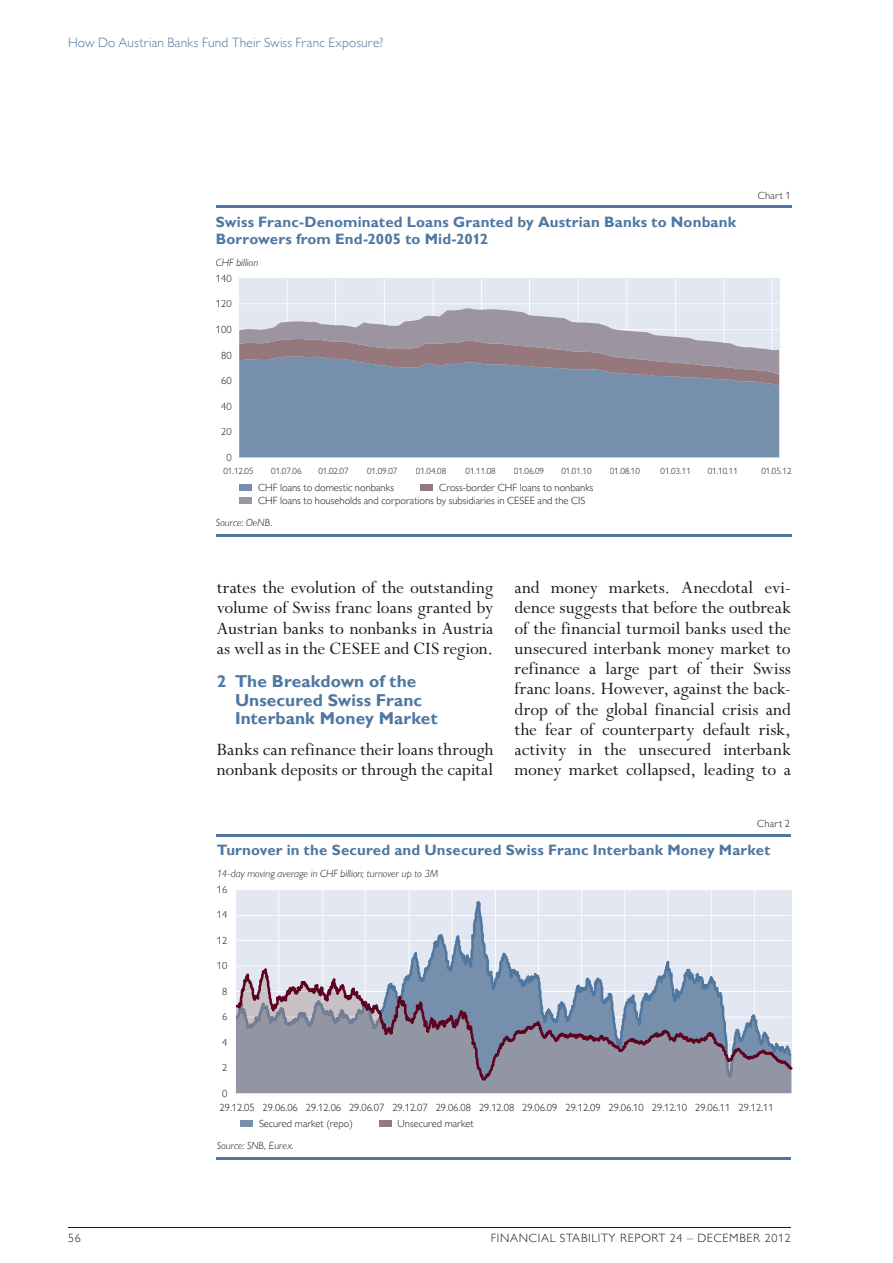
<style>
.page{position:relative;width:893px;height:1263px;background:#fff}
.page>*{position:absolute;margin:0;border:0;box-sizing:border-box;transform-origin:0 0}
.t1{font:19.5px/20.2px "Perpetua Std";color:#1b1917;text-align:justify}
.t2{font:700 17.25px/18.8px "Gill Sans MT Pro";letter-spacing:.005em;color:#4f77a0}
.t3{font:700 15px/17.1px "Gill Sans MT Pro";letter-spacing:.01em;color:#4f77a0}
.t4{font:300 13.5px "Gill Sans MT Pro";letter-spacing:.01em;color:#4f77a0}
.t5{font:300 12px "Gill Sans MT Pro";letter-spacing:.06em;color:#1b1917}
.t6{font:300 10.5px/12.8px "Gill Sans MT Pro";color:#1b1917}
.t7{font:italic 300 10.5px "Gill Sans MT Pro";letter-spacing:.01em;color:#1b1917}
.t8{font:300 9px "Gill Sans MT Pro";color:#1b1917}
</style>
<div class="page">
<hr style="left:68px;top:1227px;width:723px;height:1px;background:#1b1917">
<hr style="left:216px;top:206px;width:576px;height:2px;background:#4f77a0">
<hr style="left:216px;top:534px;width:576px;height:3px;background:#4f77a0">
<div style="left:239px;top:485px;width:13px;height:6px;background:#768fad"></div>
<div style="left:239px;top:498px;width:13px;height:6px;background:#9c94a1"></div>
<div style="left:420px;top:485px;width:13px;height:6px;background:#94787b"></div>
<div style="left:239px;top:278px;width:540px;height:179px;background:#e3e7f1"></div>
<hr style="left:239px;top:303px;width:540px;height:1px;background:#fff">
<hr style="left:287px;top:278px;width:1px;height:179px;background:#fff">
<hr style="left:335px;top:278px;width:1px;height:179px;background:#fff">
<hr style="left:384px;top:278px;width:1px;height:179px;background:#fff">
<hr style="left:433px;top:278px;width:1px;height:179px;background:#fff">
<hr style="left:481px;top:278px;width:1px;height:179px;background:#fff">
<hr style="left:529px;top:278px;width:1px;height:179px;background:#fff">
<hr style="left:578px;top:278px;width:1px;height:179px;background:#fff">
<hr style="left:626px;top:278px;width:1px;height:179px;background:#fff">
<hr style="left:675px;top:278px;width:1px;height:179px;background:#fff">
<hr style="left:724px;top:278px;width:1px;height:179px;background:#fff">
<hr style="left:771px;top:278px;width:1px;height:179px;background:#fff">
<div style="left:239px;top:386px;width:540px;height:71px;background:#768fad"></div>
<svg style="left:239px;top:308px;width:540px;height:78px"></svg>
<hr style="left:217px;top:834px;width:574px;height:2px;background:#4f77a0">
<hr style="left:217px;top:1157px;width:574px;height:3px;background:#4f77a0">
<div style="left:240px;top:1121px;width:13px;height:6px;background:#768fad"></div>
<div style="left:379px;top:1121px;width:13px;height:6px;background:#94787b"></div>
<div style="left:236px;top:890px;width:555px;height:203px;background:#e3e7f1"></div>
<hr style="left:278px;top:890px;width:1px;height:203px;background:#fff">
<hr style="left:322px;top:890px;width:1px;height:203px;background:#fff">
<hr style="left:365px;top:890px;width:1px;height:203px;background:#fff">
<hr style="left:409px;top:890px;width:1px;height:203px;background:#fff">
<hr style="left:452px;top:890px;width:1px;height:203px;background:#fff">
<hr style="left:495px;top:890px;width:1px;height:203px;background:#fff">
<hr style="left:538px;top:890px;width:1px;height:203px;background:#fff">
<hr style="left:581px;top:890px;width:1px;height:203px;background:#fff">
<hr style="left:624px;top:890px;width:1px;height:203px;background:#fff">
<hr style="left:668px;top:890px;width:1px;height:203px;background:#fff">
<hr style="left:711px;top:890px;width:1px;height:203px;background:#fff">
<hr style="left:754px;top:890px;width:1px;height:203px;background:#fff">
<svg style="left:236px;top:901px;width:555px;height:67px"></svg>
<div style="left:236px;top:1080px;width:555px;height:13px;background:#9295a3"></div>
<svg style="left:236px;top:968px;width:556px;height:112px"></svg>
<p class="t4" style="left:68px;top:35px;width:317px">How Do Austrian Banks Fund Their Swiss Franc Exposure?</p>
<p class="t3" style="left:216px;top:213px;width:522px">Swiss Franc-Denominated Loans Granted by Austrian Banks to Nonbank<br>Borrowers from End-2005 to Mid-2012</p>
<p class="t7" style="left:216px;top:256px;width:44px">CHF billion</p>
<p class="t6" style="left:216px;top:272px;width:17px">140</p>
<p class="t6" style="left:216px;top:297px;width:17px">120</p>
<p class="t6" style="left:216px;top:323px;width:17px">100</p>
<p class="t6" style="left:221px;top:348px;width:12px">80</p>
<p class="t6" style="left:221px;top:374px;width:12px">60</p>
<p class="t6" style="left:221px;top:400px;width:12px">40</p>
<p class="t6" style="left:221px;top:425px;width:12px">20</p>
<p class="t6" style="left:226px;top:451px;width:7px">0</p>
<p class="t6" style="left:758px;top:189px;width:34px">Chart 1</p>
<p class="t8" style="left:223px;top:465px;width:32px">01.12.05</p>
<p class="t8" style="left:271px;top:465px;width:32px">01.07.06</p>
<p class="t8" style="left:318px;top:465px;width:32px">01.02.07</p>
<p class="t8" style="left:367px;top:465px;width:32px">01.09.07</p>
<p class="t8" style="left:416px;top:465px;width:32px">01.04.08</p>
<p class="t8" style="left:465px;top:465px;width:32px">01.11.08</p>
<p class="t8" style="left:514px;top:465px;width:32px">01.06.09</p>
<p class="t8" style="left:561px;top:465px;width:32px">01.01.10</p>
<p class="t8" style="left:610px;top:465px;width:32px">01.08.10</p>
<p class="t8" style="left:661px;top:465px;width:32px">01.03.11</p>
<p class="t8" style="left:708px;top:465px;width:32px">01.10.11</p>
<p class="t8" style="left:761px;top:465px;width:32px">01.05.12</p>
<p class="t6" style="left:258px;top:481px;width:329px">CHF loans to domestic nonbanks<br>CHF loans to households and corporations by subsidiaries in CESEE and the CIS</p>
<p class="t6" style="left:439px;top:481px;width:156px">Cross-border CHF loans to nonbanks</p>
<p class="t7" style="left:216px;top:516px;width:58px">Source: OeNB.</p>
<p class="t1" style="left:217px;top:578px;width:278px">trates the evolution of the outstanding volume of Swiss franc loans granted by Austrian banks to nonbanks in Austria as well as in the CESEE and CIS region.</p>
<p class="t2" style="left:235px;top:671px;width:204px;text-indent:-18px">2 The Breakdown of the<br>Unsecured Swiss Franc<br>Interbank Money Market</p>
<p class="t1" style="left:217px;top:740px;width:278px">Banks can refinance their loans through nonbank deposits or through the capital</p>
<p class="t1" style="left:514px;top:578px;width:278px">and money markets. Anecdotal evi&shy;dence suggests that before the outbreak of the financial turmoil banks used the unsecured interbank money market to refinance a large part of their Swiss franc loans. However, against the back&shy;drop of the global financial crisis and the fear of counterparty default risk, activity in the unsecured interbank money market collapsed, leading to a</p>
<p class="t6" style="left:757px;top:817px;width:34px">Chart 2</p>
<p class="t3" style="left:217px;top:841px;width:555px">Turnover in the Secured and Unsecured Swiss Franc Interbank Money Market</p>
<p class="t7" style="left:217px;top:867px;width:223px">14-day moving average in CHF billion; turnover up to 3M</p>
<p class="t6" style="left:217px;top:883px;width:12px">16</p>
<p class="t6" style="left:217px;top:908px;width:12px">14</p>
<p class="t6" style="left:217px;top:934px;width:12px">12</p>
<p class="t6" style="left:217px;top:959px;width:12px">10</p>
<p class="t6" style="left:222px;top:985px;width:7px">8</p>
<p class="t6" style="left:222px;top:1010px;width:7px">6</p>
<p class="t6" style="left:222px;top:1036px;width:7px">4</p>
<p class="t6" style="left:222px;top:1061px;width:7px">2</p>
<p class="t6" style="left:222px;top:1087px;width:7px">0</p>
<p class="t6" style="left:220px;top:1101px;width:556px">29.12.05 29.06.06 29.12.06 29.06.07 29.12.07 29.06.08 29.12.08 29.06.09 29.12.09 29.06.10 29.12.10 29.06.11 29.12.11</p>
<p class="t6" style="left:259px;top:1117px;width:95px">Secured market (repo)</p>
<p class="t6" style="left:398px;top:1117px;width:78px">Unsecured market</p>
<p class="t7" style="left:217px;top:1139px;width:78px">Source: SNB, Eurex.</p>
<p class="t5" style="left:68px;top:1231px;width:14px">56</p>
<p class="t5" style="left:491px;top:1231px;width:302px">FINANCIAL STABILITY REPORT 24 – DECEMBER 2012</p>
</div>
